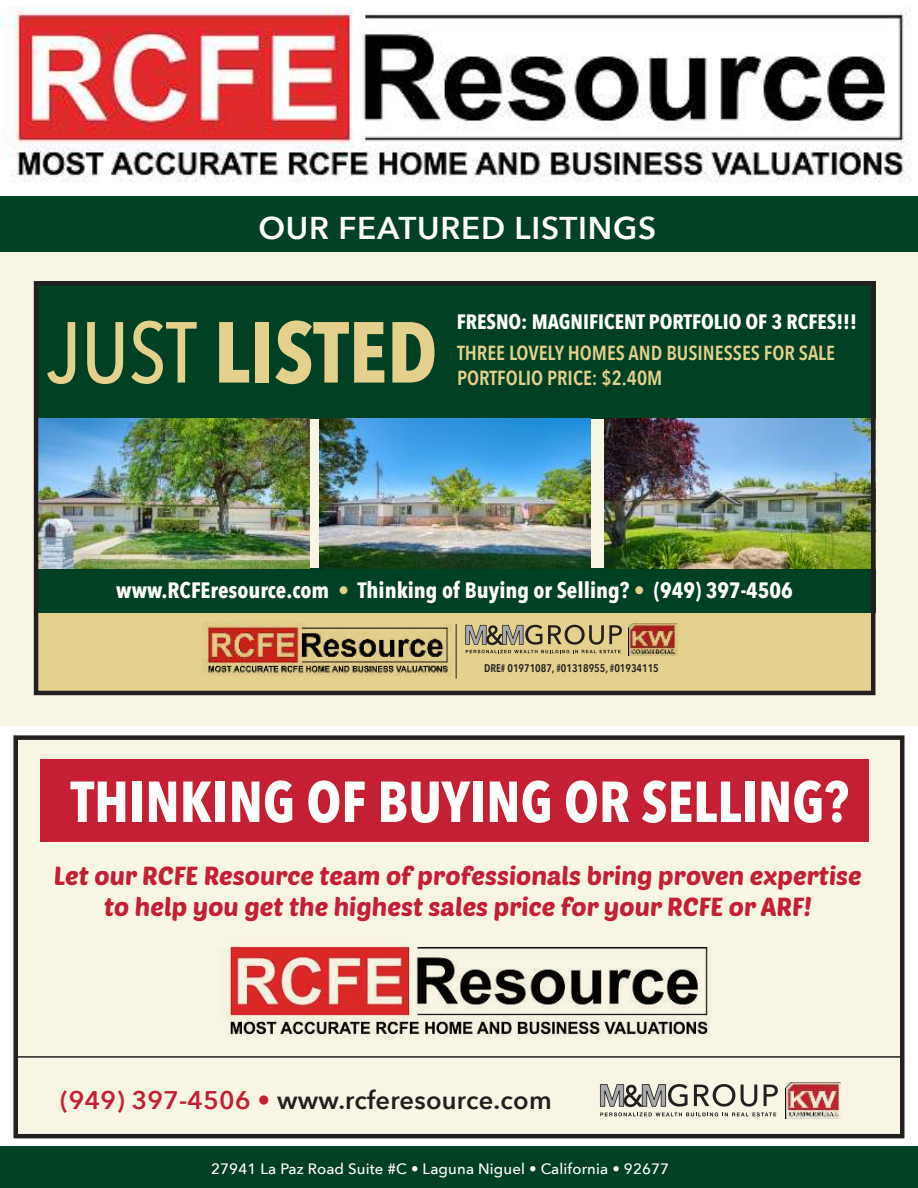
<style>
.page{position:relative;width:918px;height:1188px;background:#fff}
.page>*{position:absolute;margin:0;border:0;box-sizing:border-box;transform-origin:0 0}
.t1{font:700 85.5px "Avenir Next Condensed";color:#e5d18e}
.t2{font:700 57.15px "Avenir Next Condensed";color:#fff}
.t3{font:600 31.5px "Avenir Next";letter-spacing:.025em;color:#fff}
.t4{font:25.5px/30.6px "Poetsen One";color:#c41f34;text-align:center}
.t5{font:600 25.5px "Avenir Next";letter-spacing:.01em;color:#231f20}
.t6{font:700 22.2px "Avenir Next Condensed";color:#fff}
.t7{font:700 20.85px "Avenir Next Condensed";color:#fff}
.t8{font:600 20.4px/24.5px "Avenir Next Condensed";color:#e5d18e}
.t9{font:500 15px "Avenir Next";letter-spacing:.01em;color:#fff}
.t10{font:600 11.1px "Avenir Next Condensed";color:#231f20}
.s1{font-weight:500}
.s2{font-family:"Avenir";font-weight:400;color:#e5d18e}
.s3{color:#c41f34}
</style>
<div class="page">
<div style="left:0;top:251px;width:918px;height:475px;background:#f9f5e5"></div>
<div style="left:36px;top:613px;width:837px;height:79px;background:#e5d18e"></div>
<div style="left:36px;top:569px;width:839px;height:44px;background:#004123"></div>
<div style="left:38px;top:281px;width:837px;height:138px;background:#014123"></div>
<div style="left:14px;top:735px;width:888px;height:398px;background:#f9f5e5"></div>
<div style="left:41px;top:759px;width:828px;height:82px;background:#c41f34"></div>
<div style="left:0;top:1147px;width:918px;height:41px;background:#014123"></div>
<img style="left:0;top:6px;width:912px;height:177px">
<img style="left:218px;top:945px;width:493px;height:93px">
<img style="left:786px;top:1082px;width:55px;height:36px">
<svg style="left:600px;top:1084px;width:178px;height:32px"></svg>
<hr style="left:17px;top:1056px;width:885px;height:2px;background:#231f20">
<div style="left:14px;top:735px;width:891px;height:403px;border:5px solid #231f20"></div>
<div style="left:0;top:197px;width:918px;height:55px;background:#014123"></div>
<img style="left:40px;top:419px;width:269px;height:150px">
<img style="left:319px;top:419px;width:271px;height:150px">
<img style="left:604px;top:419px;width:265px;height:150px">
<div style="left:34px;top:281px;width:841px;height:414px;border:5px solid #231f20"></div>
<img style="left:629px;top:623px;width:48px;height:32px">
<svg style="left:465px;top:625px;width:157px;height:28px"></svg>
<hr style="left:456px;top:624px;width:1px;height:55px;background:#231f20">
<img style="left:203px;top:622px;width:250px;height:53px">
<p class="t3" style="left:258px;top:214px;width:399px">OUR FEATURED LISTINGS</p>
<h1 class="t1" style="left:48px;top:316px;width:391px"><span class="s1">JUST</span> LISTED</h1>
<p class="t7" style="left:457px;top:313px;width:401px">FRESNO: MAGNIFICENT PORTFOLIO OF 3 RCFES!!!</p>
<p class="t8" style="left:457px;top:342px;width:380px">THREE LOVELY HOMES AND BUSINESSES FOR SALE<br>PORTFOLIO PRICE: $2.40M</p>
<p class="t6" style="left:116px;top:580px;width:678px">www.RCFEresource.com <span class="s2">•</span> Thinking of Buying or Selling? <span class="s2">•</span> (949) 397-4506</p>
<p class="t10" style="left:484px;top:663px;width:176px">DRE# 01971087, #01318955, #01934115</p>
<h2 class="t2" style="left:70px;top:777px;width:780px">THINKING OF BUYING OR SELLING?</h2>
<p class="t4" style="left:54px;top:859px;width:809px">Let our RCFE Resource team of professionals bring proven expertise to help you get the highest sales price for your RCFE or ARF!</p>
<p class="t5" style="left:60px;top:1089px;width:493px"><span class="s3">(949) 397-4506 •</span> www.rcferesource.com</p>
<p class="t9" style="left:211px;top:1162px;width:460px">27941 La Paz Road Suite #C • Laguna Niguel • California • 92677</p>
</div>
